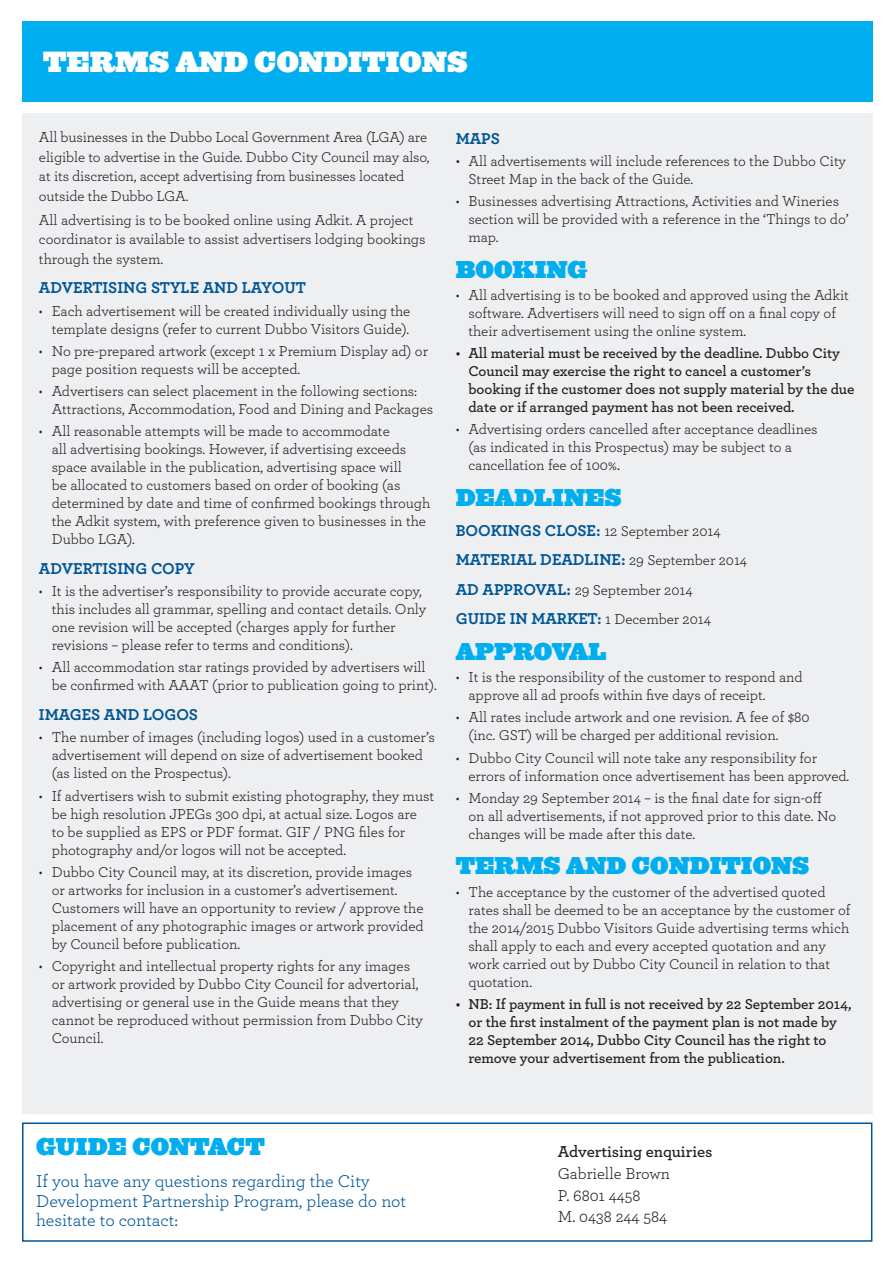
<style>
.page{position:relative;width:893px;height:1263px;background:#fff}
.page>*{position:absolute;margin:0;border:0;box-sizing:border-box;transform-origin:0 0}
.t1{font:900 27px "Ziggurat";color:#fff}
.orange_heading{font:900 22.5px "Ziggurat";color:#00aeef}
.point_paragraph{font:18px/19.5px "Archer";letter-spacing:-.005em;color:#005595}
.orange_heading-2{font:700 16.5px "Archer";color:#005595}
.point_paragraph-2{font:16.5px "Archer";letter-spacing:-.005em;color:#231f20}
.point_paragraph-3{font:600 16.5px "Archer";letter-spacing:-.005em;color:#231f20}
.paragraph{font:15px/18px "Archer";letter-spacing:-.005em;color:#231f20}
.t2{font:600 15px/18px "Archer";letter-spacing:-.005em;color:#231f20}
.orange_heading-3{font:15px "Archer";letter-spacing:-.005em;color:#231f20}
.s1{font-size:16.5px}
.s2{font-weight:700;font-size:16.5px;color:#005595}
.s3{font-weight:400;font-size:15px;color:#231f20}
</style>
<div class="page">
<div style="left:22px;top:21px;width:850px;height:81px;background:#00aeef"></div>
<div style="left:22px;top:113px;width:850px;height:1001px;background:#eeeff1"></div>
<div style="left:22px;top:1122px;width:850px;height:120px;border:2px solid #005595"></div>
<p class="t1" style="left:43px;top:46px;width:426px">TERMS AND CONDITIONS</p>
<p class="paragraph" style="left:39px;top:127px;width:392px;line-height:19.5px">All businesses in the Dubbo Local Government Area (LGA) are eligible to advertise in the Guide. Dubbo City Council may also, at its discretion, accept advertising from businesses located outside the Dubbo LGA.</p>
<p class="paragraph" style="left:39px;top:209px;width:388px;line-height:19.5px">All advertising is to be booked online using Adkit. A project coordinator is available to assist advertisers lodging bookings through the system.</p>
<p class="orange_heading-2" style="left:39px;top:275px;width:268px">ADVERTISING STYLE AND LAYOUT</p>
<p class="paragraph" style="left:39px;top:301px;width:373px;text-align:right">• Each advertisement will be created individually using the template designs (refer to current Dubbo Visitors Guide).</p>
<p class="paragraph" style="left:52px;top:341px;width:378px;text-indent:-13px">• No pre-prepared artwork (except 1 x Premium Display ad) or page position requests will be accepted.</p>
<p class="paragraph" style="left:52px;top:381px;width:383px;text-indent:-13px">• Advertisers can select placement in the following sections:<br>Attractions, Accommodation, Food and Dining and Packages</p>
<p class="paragraph" style="left:52px;top:422px;width:380px;text-indent:-13px">• All reasonable attempts will be made to accommodate<br>all advertising bookings. However, if advertising exceeds space available in the publication, advertising space will<br>be allocated to customers based on order of booking (as determined by date and time of confirmed bookings through the Adkit system, with preference given to businesses in the Dubbo LGA).</p>
<p class="orange_heading-2" style="left:39px;top:555px;width:157px">ADVERTISING COPY</p>
<p class="paragraph" style="left:52px;top:581px;width:376px;text-indent:-13px">• It is the advertiser’s responsibility to provide accurate copy, this includes all grammar, spelling and contact details. Only one revision will be accepted (charges apply for further revisions – please refer to terms and conditions).</p>
<p class="paragraph" style="left:52px;top:658px;width:387px;text-indent:-13px">• All accommodation star ratings provided by advertisers will be confirmed with AAAT (prior to publication going to print).</p>
<p class="orange_heading-2" style="left:39px;top:701px;width:160px">IMAGES AND LOGOS</p>
<p class="paragraph" style="left:52px;top:727px;width:385px;text-indent:-13px">• The number of images (including logos) used in a customer’s advertisement will depend on size of advertisement booked (as listed on the Prospectus).</p>
<p class="paragraph" style="left:52px;top:786px;width:384px;text-indent:-13px">• If advertisers wish to submit existing photography, they must be high resolution JPEGs 300 dpi, at actual size. Logos are<br>to be supplied as EPS or PDF format. GIF / PNG files for photography and/or logos will not be accepted.</p>
<p class="paragraph" style="left:52px;top:862px;width:373px;text-indent:-13px">• Dubbo City Council may, at its discretion, provide images or artworks for inclusion in a customer’s advertisement.<br>Customers will have an opportunity to review / approve the placement of any photographic images or artwork provided by Council before publication.</p>
<p class="paragraph" style="left:52px;top:956px;width:373px;text-indent:-13px">• Copyright and intellectual property rights for any images or artwork provided by Dubbo City Council for advertorial, advertising or general use in the Guide means that they cannot be reproduced without permission from Dubbo City Council.</p>
<p class="orange_heading-2" style="left:456px;top:125px;width:46px">MAPS</p>
<p class="paragraph" style="left:468px;top:151px;width:379px;text-indent:-13px"><span class="s1">•</span> All advertisements will include references to the Dubbo City<br>Street Map in the back of the Guide.</p>
<p class="paragraph" style="left:468px;top:191px;width:382px;text-indent:-13px">• Businesses advertising Attractions, Activities and Wineries section will be provided with a reference in the ‘Things to do’ map.</p>
<p class="orange_heading" style="left:456px;top:256px;width:133px">BOOKING</p>
<p class="paragraph" style="left:468px;top:285px;width:382px;text-indent:-13px">• All advertising is to be booked and approved using the Adkit software. Advertisers will need to sign off on a final copy of their advertisement using the online system.</p>
<p class="t2" style="left:468px;top:343px;width:388px;text-indent:-13px">• All material must be received by the deadline. Dubbo City Council may exercise the right to cancel a customer’s booking if the customer does not supply material by the due date or if arranged payment has not been received.</p>
<p class="paragraph" style="left:468px;top:420px;width:351px;text-indent:-13px">• Advertising orders cancelled after acceptance deadlines (as indicated in this Prospectus) may be subject to a cancellation fee of 100%<span class="s1">.</span></p>
<p class="orange_heading" style="left:456px;top:484px;width:167px">DEADLINES</p>
<p class="orange_heading-3" style="left:456px;top:520px;width:266px"><span class="s2">BOOKINGS CLOSE:</span> 12 September 2014</p>
<p class="orange_heading-2" style="left:456px;top:547px;width:293px">MATERIAL DEADLINE: <span class="s3">29 September 2014</span></p>
<p class="orange_heading-3" style="left:456px;top:579px;width:238px"><span class="s2">AD APPROVAL:</span> 29 September 2014</p>
<p class="orange_heading-2" style="left:456px;top:606px;width:257px">GUIDE IN MARKET: <span class="s3">1 December 2014</span></p>
<p class="orange_heading" style="left:456px;top:638px;width:152px">APPROVAL</p>
<p class="paragraph" style="left:468px;top:667px;width:336px;text-indent:-13px">• It is the responsibility of the customer to respond and approve all ad proofs within five days of receipt.</p>
<p class="paragraph" style="left:468px;top:707px;width:343px;text-indent:-13px">• All rates include artwork and one revision. A fee of $80 (inc. GST) will be charged per additional revision.</p>
<p class="paragraph" style="left:468px;top:748px;width:382px;text-indent:-13px">• Dubbo City Council will note take any responsibility for errors of information once advertisement has been approved.</p>
<p class="paragraph" style="left:468px;top:788px;width:369px;text-indent:-13px">• Monday 29 September 2014 – is the final date for sign-off on all advertisements, if not approved prior to this date. No changes will be made after this date.</p>
<p class="orange_heading" style="left:456px;top:853px;width:355px">TERMS AND CONDITIONS</p>
<p class="paragraph" style="left:468px;top:882px;width:383px;text-indent:-13px">• The acceptance by the customer of the advertised quoted rates shall be deemed to be an acceptance by the customer of the 2014/2015 Dubbo Visitors Guide advertising terms which shall apply to each and every accepted quotation and any work carried out by Dubbo City Council in relation to that quotation.</p>
<p class="t2" style="left:468px;top:994px;width:385px;text-indent:-13px">• NB: If payment in full is not received by 22 September 2014, or the first instalment of the payment plan is not made by 22 September 2014, Dubbo City Council has the right to remove your advertisement from the publication.</p>
<p class="orange_heading" style="left:36px;top:1133px;width:230px">GUIDE CONTACT</p>
<p class="point_paragraph-3" style="left:558px;top:1139px;width:156px">Advertising enquiries</p>
<p class="point_paragraph-2" style="left:558px;top:1162px;width:114px">Gabrielle Brown</p>
<p class="point_paragraph-2" style="left:558px;top:1184px;width:84px">P. 6801 4458</p>
<p class="point_paragraph-2" style="left:558px;top:1205px;width:111px">M. 0438 244 584</p>
<p class="point_paragraph" style="left:36px;top:1171px;width:371px">If you have any questions regarding the City<br>Development Partnership Program, please do not hesitate to contact:</p>
</div>
